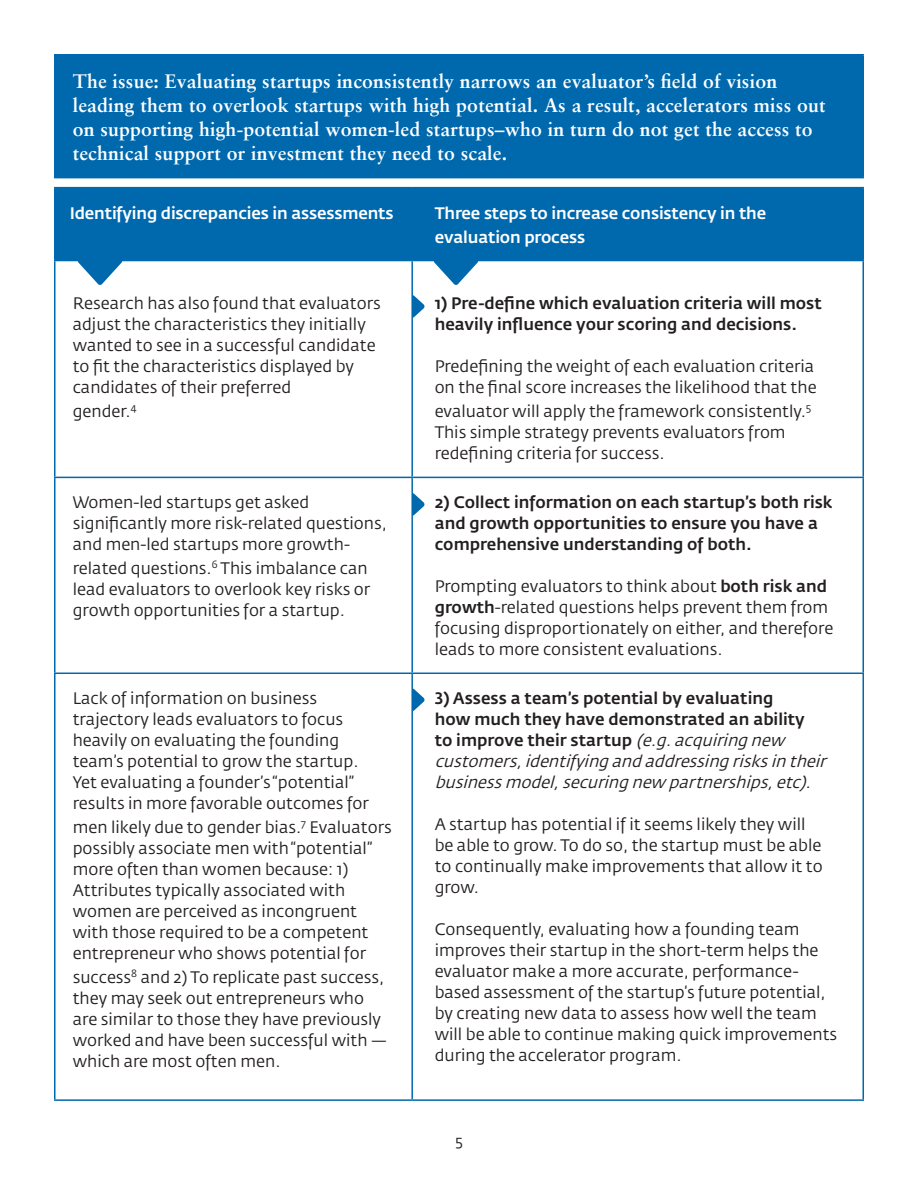
<style>
.page{position:relative;width:918px;height:1188px;background:#fff}
.page>*{position:absolute;margin:0;border:0;box-sizing:border-box;transform-origin:0 0}
.t1{font:700 19.5px/24px "Sabon LT Pro";letter-spacing:.01em;color:#fff}
.t2{font:16.5px/21px "Fedra Sans Std";color:#231f20}
.t3{font:italic 16.5px/21px "Fedra Sans Std";color:#231f20}
.t4{font:500 16.5px/21px "Fedra Sans Std";color:#231f20}
.t5{font:500 16.5px/24px "Fedra Sans Std";letter-spacing:-.01em;color:#fff}
.t6{font:15px "Fedra Sans Std";color:#231f20}
.s1{font-weight:500}
.s2{font-weight:500;font-style:normal}
</style>
<div class="page">
<div style="left:56px;top:188px;width:806px;height:72px;background:#0069ae"></div>
<svg style="left:56px;top:261px;width:806px;height:412px"></svg>
<hr style="left:54px;top:188px;width:2px;height:72px;background:#0069ae">
<hr style="left:411px;top:188px;width:2px;height:72px;background:#0069ae">
<hr style="left:862px;top:188px;width:2px;height:72px;background:#0069ae">
<hr style="left:54px;top:260px;width:358px;height:1px;background:#0069ae">
<hr style="left:54px;top:261px;width:2px;height:216px;background:#0069ae">
<hr style="left:412px;top:260px;width:452px;height:1px;background:#0069ae">
<hr style="left:411px;top:261px;width:2px;height:216px;background:#0069ae">
<hr style="left:862px;top:261px;width:2px;height:216px;background:#0069ae">
<hr style="left:54px;top:477px;width:358px;height:1px;background:#0069ae">
<hr style="left:54px;top:478px;width:2px;height:195px;background:#0069ae">
<hr style="left:412px;top:477px;width:452px;height:1px;background:#0069ae">
<hr style="left:411px;top:478px;width:2px;height:195px;background:#0069ae">
<hr style="left:862px;top:478px;width:2px;height:195px;background:#0069ae">
<hr style="left:54px;top:673px;width:358px;height:1px;background:#0069ae">
<hr style="left:54px;top:674px;width:2px;height:425px;background:#0069ae">
<hr style="left:412px;top:673px;width:452px;height:1px;background:#0069ae">
<hr style="left:411px;top:674px;width:2px;height:425px;background:#0069ae">
<hr style="left:862px;top:674px;width:2px;height:425px;background:#0069ae">
<hr style="left:54px;top:1099px;width:358px;height:2px;background:#0069ae">
<hr style="left:412px;top:1099px;width:452px;height:2px;background:#0069ae">
<hr style="left:54px;top:187px;width:358px;height:1px;background:#0069ae">
<hr style="left:412px;top:187px;width:452px;height:1px;background:#0069ae">
<div style="left:55px;top:55px;width:808px;height:123px;background:#0069ae"></div>
<hr style="left:54px;top:54px;width:810px;height:2px;background:#0069ae">
<hr style="left:54px;top:55px;width:2px;height:122px;background:#0069ae">
<hr style="left:54px;top:177px;width:810px;height:1px;background:#0069ae">
<hr style="left:862px;top:55px;width:2px;height:122px;background:#0069ae">
<svg style="left:77px;top:261px;width:46px;height:24px"></svg>
<svg style="left:433px;top:261px;width:46px;height:24px"></svg>
<svg style="left:413px;top:295px;width:12px;height:23px"></svg>
<svg style="left:413px;top:493px;width:12px;height:23px"></svg>
<svg style="left:413px;top:688px;width:12px;height:23px"></svg>
<p class="t1" style="left:73px;top:68px;width:754px">The issue: Evaluating startups inconsistently narrows an evaluator’s field of vision leading them to overlook startups with high potential. As a result, accelerators miss out on supporting high-potential women-led startups–who in turn do not get the access to technical support or investment they need to scale.</p>
<p class="t5" style="left:70px;top:201px;width:325px">Identifying discrepancies in assessments</p>
<p class="t5" style="left:435px;top:201px;width:333px">Three steps to increase consistency in the evaluation process</p>
<p class="t2" style="left:73px;top:293px;width:310px">Research has also found that evaluators adjust the characteristics they initially wanted to see in a successful candidate to fit the characteristics displayed by candidates of their preferred</p>
<p class="t2" style="left:73px;top:401px;width:65px">gender.<sup>4</sup></p>
<p class="t2" style="left:73px;top:492px;width:316px">Women-led startups get asked significantly more risk-related questions, and men-led startups more growth-</p>
<p class="t2" style="left:73px;top:558px;width:299px">related questions.<sup>6</sup> This imbalance can lead evaluators to overlook key risks or growth opportunities for a startup.</p>
<p class="t2" style="left:73px;top:688px;width:298px">Lack of information on business trajectory leads evaluators to focus heavily on evaluating the founding team’s potential to grow the startup.<br>Yet evaluating a founder’s “potential” results in more favorable outcomes for</p>
<p class="t2" style="left:73px;top:817px;width:321px">men likely due to gender bias.<sup>7</sup> Evaluators possibly associate men with “potential” more often than women because: 1)<br>Attributes typically associated with women are perceived as incongruent with those required to be a competent entrepreneur who shows potential for</p>
<p class="t2" style="left:73px;top:967px;width:316px">success<sup>8</sup> and 2) To replicate past success, they may seek out entrepreneurs who are similar to those they have previously worked and have been successful with — which are most often men.</p>
<p class="t4" style="left:435px;top:293px;width:389px">1) Pre-define which evaluation criteria will most heavily influence your scoring and decisions.</p>
<p class="t2" style="left:435px;top:356px;width:383px">Predefining the weight of each evaluation criteria on the final score increases the likelihood that the</p>
<p class="t2" style="left:435px;top:401px;width:378px">evaluator will apply the framework consistently.<sup>5<br></sup>This simple strategy prevents evaluators from redefining criteria for success.</p>
<p class="t4" style="left:435px;top:492px;width:399px">2) Collect information on each startup’s both risk and growth opportunities to ensure you have a comprehensive understanding of both.</p>
<p class="t2" style="left:435px;top:576px;width:400px">Prompting evaluators to think about <span class="s1">both risk and growth</span>-related questions helps prevent them from focusing disproportionately on either, and therefore leads to more consistent evaluations.</p>
<p class="t3" style="left:435px;top:688px;width:398px"><span class="s2">3) Assess a team’s potential by evaluating<br>how much they have demonstrated an ability<br>to improve their startup</span> (e.g.acquiringnew customers,identifyingandaddressingrisksintheir businessmodel,securingnew partnerships,etc).</p>
<p class="t2" style="left:435px;top:814px;width:390px">A startup has potential if it seems likely they will be able to grow. To do so, the startup must be able to continually make improvements that allow it to grow.</p>
<p class="t2" style="left:435px;top:919px;width:404px">Consequently, evaluating how a founding team improves their startup in the short-term helps the evaluator make a more accurate, performance&shy;based assessment of the startup’s future potential, by creating new data to assess how well the team will be able to continue making quick improvements during the accelerator program.</p>
<p class="t6" style="left:455px;top:1131px;width:9px">5</p>
</div>
